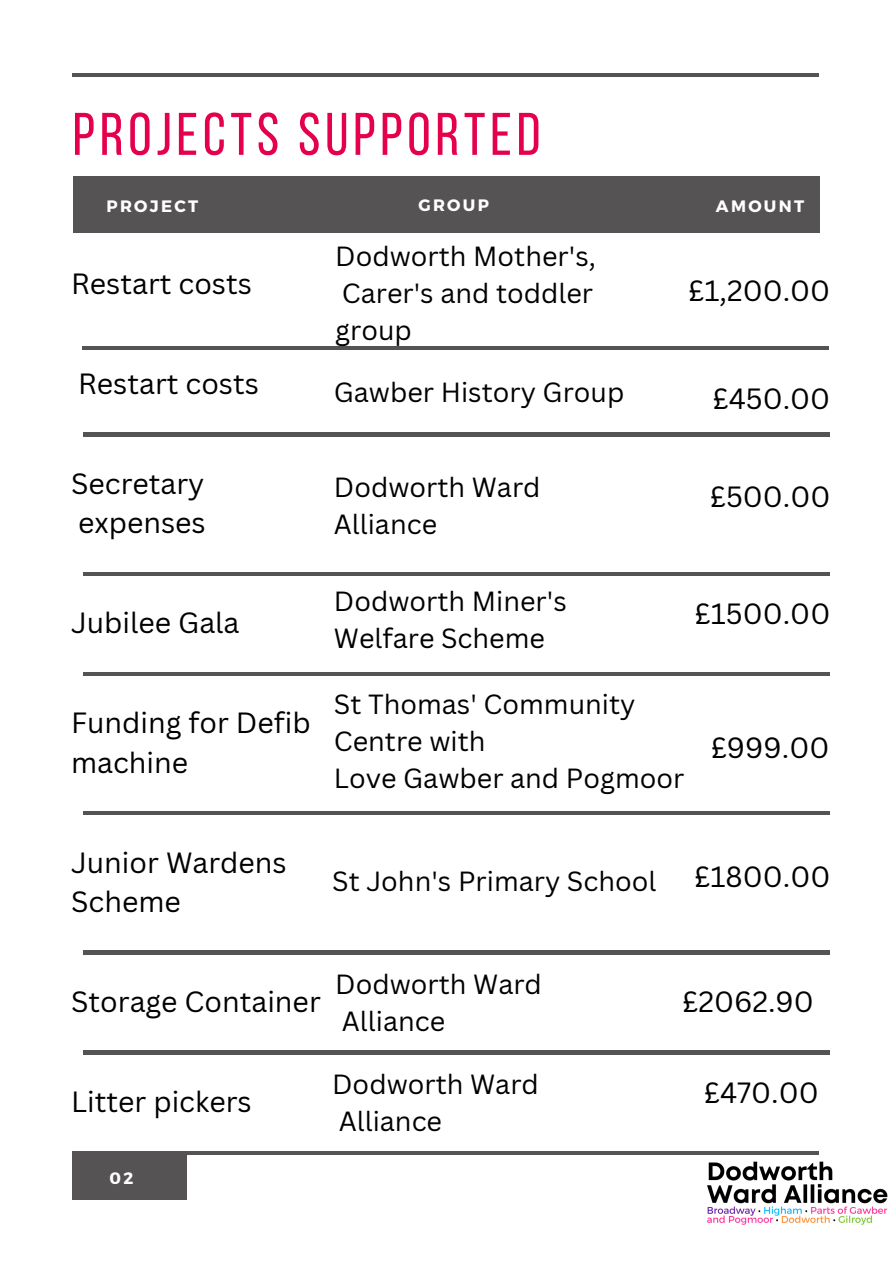
<style>
.page{position:relative;width:893px;height:1264px;background:#fff}
.page>*{position:absolute;margin:0;border:0;box-sizing:border-box;transform-origin:0 0}
.t1{font:60px "Bebas Neue";letter-spacing:.08em;color:#e4004b}
.t2{font:28.5px/39.3px "Canva Sans";color:#000}
.t3{font:27px/37px "Canva Sans";color:#000}
.t4{font:700 16.5px "Montserrat";letter-spacing:.14em;color:#fff}
</style>
<div class="page">
<div style="left:73px;top:177px;width:746px;height:56px;background:#565355"></div>
<div style="left:73px;top:1153px;width:114px;height:46px;background:#565355"></div>
<img style="left:702px;top:1154px;width:186px;height:71px">
<hr style="left:72px;top:1151px;width:747px;height:3px;background:#565355">
<hr style="left:82px;top:346px;width:746px;height:4px;background:#565355">
<hr style="left:83px;top:433px;width:747px;height:3px;background:#565355">
<hr style="left:72px;top:73px;width:747px;height:4px;background:#565355">
<hr style="left:83px;top:672px;width:747px;height:3px;background:#565355">
<hr style="left:83px;top:811px;width:747px;height:3px;background:#565355">
<hr style="left:83px;top:572px;width:747px;height:3px;background:#565355">
<hr style="left:83px;top:950px;width:747px;height:4px;background:#565355">
<hr style="left:83px;top:1050px;width:747px;height:4px;background:#565355">
<h1 class="t1" style="left:73px;top:110px;width:469px">PROJECTS SUPPORTED</h1>
<p class="t4" style="left:106px;top:195px;width:93px">PROJECT</p>
<p class="t4" style="left:418px;top:195px;width:72px">GROUP</p>
<p class="t4" style="left:716px;top:195px;width:90px">AMOUNT</p>
<p class="t2" style="left:71px;top:263px;width:182px">Restart costs</p>
<p class="t3" style="left:335px;top:237px;width:262px;text-align:justify">Dodworth Mother's, Carer's and toddler group</p>
<p class="t2" style="left:688px;top:270px;width:143px">£1,200.00</p>
<p class="t2" style="left:78px;top:363px;width:182px">Restart costs</p>
<p class="t3" style="left:334px;top:373px;width:292px">Gawber History Group</p>
<p class="t2" style="left:712px;top:378px;width:119px">£450.00</p>
<p class="t2" style="left:71px;top:463px;width:136px">Secretary expenses</p>
<p class="t3" style="left:334px;top:468px;width:208px">Dodworth Ward<br>Alliance</p>
<p class="t2" style="left:710px;top:476px;width:122px">£500.00</p>
<p class="t2" style="left:71px;top:602px;width:170px">Jubilee Gala</p>
<p class="t2" style="left:71px;top:702px;width:241px">Funding for Defib machine</p>
<p class="t2" style="left:71px;top:842px;width:217px">Junior Wardens<br>Scheme</p>
<p class="t3" style="left:334px;top:581px;width:234px">Dodworth Miner's<br>Welfare Scheme</p>
<p class="t2" style="left:695px;top:593px;width:137px">£1500.00</p>
<p class="t3" style="left:334px;top:685px;width:352px">St Thomas' Community<br>Centre with<br>Love Gawber and Pogmoor</p>
<p class="t2" style="left:711px;top:727px;width:120px">£999.00</p>
<p class="t3" style="left:332px;top:862px;width:326px">St John's Primary School</p>
<p class="t2" style="left:694px;top:856px;width:137px">£1800.00</p>
<p class="t2" style="left:71px;top:981px;width:251px">Storage Container</p>
<p class="t3" style="left:335px;top:964px;width:208px">Dodworth Ward<br>Alliance</p>
<p class="t2" style="left:682px;top:981px;width:133px">£2062.90</p>
<p class="t2" style="left:71px;top:1081px;width:182px">Litter pickers</p>
<p class="t4" style="left:109px;top:1167px;width:25px">02</p>
<p class="t3" style="left:332px;top:1064px;width:208px">Dodworth Ward<br>Alliance</p>
<p class="t2" style="left:704px;top:1072px;width:116px">£470.00</p>
</div>
